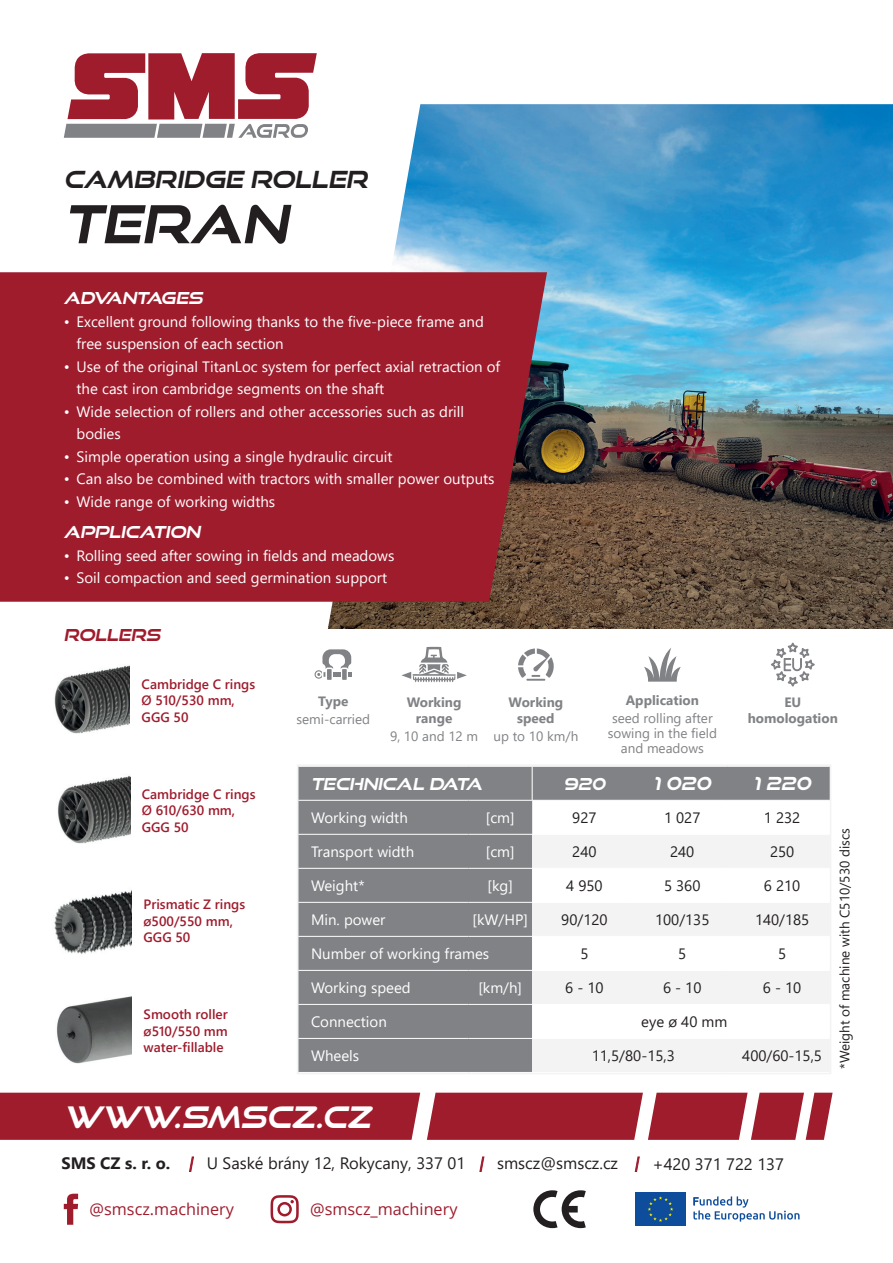
<style>
.page{position:relative;width:893px;height:1263px;background:#fff}
.page>*{position:absolute;margin:0;border:0;box-sizing:border-box;transform-origin:0 0}
.t1{font:italic 700 52.35px "Good Times Rg";color:#231f20}
.t2{font:italic 700 29.7px "Good Times Rg";color:#fff}
.t3{font:italic 700 23.7px "Good Times Rg";color:#231f20}
.t4{font:italic 700 18px "Good Times Rg";color:#fff}
.t5{font:16.5px "Segoe UI";color:#231f20}
.t6{font:italic 700 16.5px "Good Times Rg";color:#fff}
.t7{font:700 16.5px "Segoe UI";color:#231f20}
.t8{font:italic 700 16.5px "Good Times Rg";color:#9f1c2d}
.t9{font:16.2px "Open Sans";color:#9f1c2d}
.t10{font:15px/22.5px "Segoe UI";color:#fff}
.t11{font:15px "Segoe UI";color:#231f20}
.t12{font:600 13.5px/16.2px "Segoe UI";color:#9f1c2d}
.t13{font:13.5px/15px "Segoe UI";color:#808285;text-align:center}
.t14{font:700 13.5px/16.2px "Segoe UI";color:#808285;text-align:center}
.t15{font:13.5px "Segoe UI";color:#231f20}
</style>
<div class="page">
<img style="left:328px;top:104px;width:565px;height:525px">
<div style="left:0;top:272px;width:547px;height:330px;background:#9f1c2d"></div>
<div style="left:300px;top:767px;width:232px;height:304px;background:#808285"></div>
<div style="left:533px;top:767px;width:295px;height:33px;background:#808285"></div>
<div style="left:532px;top:835px;width:296px;height:236px;background:#f3f3f3"></div>
<svg style="left:532px;top:869px;width:296px;height:169px"></svg>
<hr style="left:298px;top:800px;width:170px;height:1px;background:#fff">
<hr style="left:468px;top:800px;width:64px;height:1px;background:#fff">
<hr style="left:298px;top:834px;width:170px;height:1px;background:#fff">
<hr style="left:468px;top:834px;width:64px;height:1px;background:#fff">
<hr style="left:298px;top:868px;width:170px;height:1px;background:#fff">
<hr style="left:468px;top:868px;width:64px;height:1px;background:#fff">
<hr style="left:532px;top:868px;width:98px;height:1px;background:#fff">
<hr style="left:630px;top:868px;width:98px;height:1px;background:#fff">
<hr style="left:728px;top:868px;width:102px;height:1px;background:#fff">
<hr style="left:298px;top:902px;width:170px;height:1px;background:#fff">
<hr style="left:468px;top:902px;width:64px;height:1px;background:#fff">
<hr style="left:532px;top:902px;width:98px;height:1px;background:#fff">
<hr style="left:630px;top:902px;width:98px;height:1px;background:#fff">
<hr style="left:728px;top:902px;width:102px;height:1px;background:#fff">
<hr style="left:298px;top:936px;width:170px;height:1px;background:#fff">
<hr style="left:468px;top:936px;width:64px;height:1px;background:#fff">
<hr style="left:532px;top:936px;width:98px;height:1px;background:#fff">
<hr style="left:630px;top:936px;width:98px;height:1px;background:#fff">
<hr style="left:728px;top:936px;width:102px;height:1px;background:#fff">
<hr style="left:298px;top:970px;width:170px;height:1px;background:#fff">
<hr style="left:468px;top:970px;width:64px;height:1px;background:#fff">
<hr style="left:532px;top:970px;width:98px;height:1px;background:#fff">
<hr style="left:630px;top:970px;width:98px;height:1px;background:#fff">
<hr style="left:728px;top:970px;width:102px;height:1px;background:#fff">
<hr style="left:298px;top:1004px;width:170px;height:1px;background:#fff">
<hr style="left:468px;top:1004px;width:64px;height:1px;background:#fff">
<hr style="left:532px;top:1004px;width:98px;height:1px;background:#fff">
<hr style="left:630px;top:1004px;width:98px;height:1px;background:#fff">
<hr style="left:728px;top:1004px;width:102px;height:1px;background:#fff">
<hr style="left:298px;top:1038px;width:170px;height:1px;background:#fff">
<hr style="left:468px;top:1038px;width:64px;height:1px;background:#fff">
<hr style="left:532px;top:1038px;width:98px;height:1px;background:#fff">
<hr style="left:630px;top:1038px;width:98px;height:1px;background:#fff">
<hr style="left:728px;top:1038px;width:102px;height:1px;background:#fff">
<div style="left:297px;top:764px;width:534px;height:310px;border:2px solid #f3f3f3"></div>
<svg style="left:64px;top:53px;width:253px;height:85px"></svg>
<svg style="left:427px;top:1093px;width:406px;height:47px;background:#a93544"></svg>
<div style="left:0;top:1093px;width:420px;height:47px;background:#9f1c2d"></div>
<svg style="left:189px;top:1156px;width:5px;height:16px"></svg>
<svg style="left:479px;top:1156px;width:6px;height:16px"></svg>
<svg style="left:634px;top:1156px;width:6px;height:16px"></svg>
<svg style="left:533px;top:1190px;width:53px;height:38px"></svg>
<div style="left:635px;top:1192px;width:51px;height:34px;background:#0d4d9b"></div>
<svg style="left:648px;top:1196px;width:25px;height:26px"></svg>
<svg style="left:693px;top:1196px;width:106px;height:25px"></svg>
<svg style="left:271px;top:1195px;width:28px;height:28px"></svg>
<svg style="left:64px;top:1194px;width:14px;height:31px"></svg>
<svg style="left:518px;top:648px;width:36px;height:33px"></svg>
<svg style="left:644px;top:648px;width:37px;height:34px"></svg>
<svg style="left:771px;top:643px;width:44px;height:43px"></svg>
<svg style="left:315px;top:649px;width:37px;height:30px"></svg>
<img style="left:54px;top:665px;width:76px;height:69px">
<img style="left:57px;top:775px;width:73px;height:69px">
<img style="left:54px;top:890px;width:78px;height:65px">
<img style="left:56px;top:996px;width:76px;height:68px">
<svg style="left:401px;top:647px;width:66px;height:35px"></svg>
<h3 class="t3" style="left:64px;top:164px;width:306px">CAMBRIDGE ROLLER</h3>
<h1 class="t1" style="left:64px;top:192px;width:225px">TERAN</h1>
<p class="t6" style="left:64px;top:288px;width:141px">ADVANTAGES</p>
<p class="t10" style="left:77px;top:310px;width:409px;text-indent:-13px">• Excellent ground following thanks to the five-piece frame and free suspension of each section</p>
<p class="t10" style="left:77px;top:355px;width:425px;text-indent:-13px">• Use of the original TitanLoc system for perfect axial retraction of the cast iron cambridge segments on the shaft</p>
<p class="t10" style="left:77px;top:400px;width:389px;text-indent:-13px">• Wide selection of rollers and other accessories such as drill bodies</p>
<p class="t10" style="left:64px;top:445px;width:330px">• Simple operation using a single hydraulic circuit</p>
<p class="t10" style="left:64px;top:467px;width:432px">• Can also be combined with tractors with smaller power outputs</p>
<p class="t10" style="left:64px;top:490px;width:213px">• Wide range of working widths</p>
<p class="t6" style="left:64px;top:522px;width:138px">APPLICATION</p>
<p class="t10" style="left:64px;top:544px;width:332px">• Rolling seed after sowing in fields and meadows</p>
<p class="t10" style="left:64px;top:566px;width:325px">• Soil compaction and seed germination support</p>
<p class="t8" style="left:64px;top:625px;width:98px">ROLLERS</p>
<p class="t12" style="left:142px;top:676px;width:115px">Cambridge C rings<br>Ø 510/530 mm,<br>GGG 50</p>
<p class="t14" style="left:318px;top:693px;width:32px">Type</p>
<p class="t13" style="left:296px;top:711px;width:75px">semi-carried</p>
<p class="t14" style="left:407px;top:694px;width:56px">Working range</p>
<p class="t13" style="left:390px;top:729px;width:90px">9, 10 and 12 m</p>
<p class="t14" style="left:508px;top:694px;width:56px">Working speed</p>
<p class="t13" style="left:493px;top:729px;width:86px">up to 10 km/h</p>
<p class="t14" style="left:626px;top:692px;width:75px">Application</p>
<p class="t13" style="left:608px;top:710px;width:111px">seed rolling after sowing in the field and meadows</p>
<p class="t14" style="left:748px;top:693px;width:92px">EU homologation</p>
<p class="t12" style="left:142px;top:786px;width:115px">Cambridge C rings<br>Ø 610/630 mm,<br>GGG 50</p>
<p class="t12" style="left:144px;top:896px;width:103px">Prismatic Z rings ø500/550 mm,<br>GGG 50</p>
<p class="t12" style="left:144px;top:1006px;width:86px;text-align:justify">Smooth roller ø510/550 mm water-fillable</p>
<p class="t6" style="left:311px;top:774px;width:173px">TECHNICAL DATA</p>
<p class="t6" style="left:564px;top:774px;width:43px">920</p>
<p class="t4" style="left:653px;top:773px;width:59px">1 020</p>
<p class="t4" style="left:753px;top:773px;width:59px">1 220</p>
<p class="t10" style="left:311px;top:806px;width:98px">Working width</p>
<p class="t10" style="left:486px;top:806px;width:30px">[cm]</p>
<p class="t11" style="left:572px;top:805px;width:26px">927</p>
<p class="t11" style="left:664px;top:805px;width:38px">1 027</p>
<p class="t11" style="left:764px;top:805px;width:38px">1 232</p>
<p class="t10" style="left:311px;top:840px;width:105px">Transport width</p>
<p class="t10" style="left:486px;top:840px;width:30px">[cm]</p>
<p class="t11" style="left:572px;top:839px;width:26px">240</p>
<p class="t11" style="left:670px;top:839px;width:26px">240</p>
<p class="t11" style="left:770px;top:839px;width:26px">250</p>
<p class="t10" style="left:311px;top:874px;width:55px">Weight*</p>
<p class="t10" style="left:488px;top:874px;width:27px">[kg]</p>
<p class="t11" style="left:566px;top:873px;width:38px">4 950</p>
<p class="t11" style="left:664px;top:873px;width:38px">5 360</p>
<p class="t11" style="left:764px;top:873px;width:38px">6 210</p>
<p class="t10" style="left:311px;top:908px;width:76px">Min. power</p>
<p class="t10" style="left:473px;top:908px;width:57px">[kW/HP]</p>
<p class="t11" style="left:561px;top:907px;width:48px">90/120</p>
<p class="t11" style="left:655px;top:907px;width:56px">100/135</p>
<p class="t11" style="left:755px;top:907px;width:56px">140/185</p>
<p class="t10" style="left:311px;top:942px;width:180px">Number of working frames</p>
<p class="t11" style="left:580px;top:941px;width:10px">5</p>
<p class="t11" style="left:678px;top:941px;width:10px">5</p>
<p class="t11" style="left:778px;top:941px;width:10px">5</p>
<p class="t10" style="left:311px;top:976px;width:101px">Working speed</p>
<p class="t10" style="left:478px;top:976px;width:45px">[km/h]</p>
<p class="t11" style="left:565px;top:975px;width:40px">6 - 10</p>
<p class="t11" style="left:663px;top:975px;width:40px">6 - 10</p>
<p class="t11" style="left:763px;top:975px;width:40px">6 - 10</p>
<p class="t10" style="left:311px;top:1010px;width:77px">Connection</p>
<p class="t11" style="left:641px;top:1009px;width:88px">eye ø 40 mm</p>
<p class="t10" style="left:311px;top:1044px;width:50px">Wheels</p>
<p class="t11" style="left:592px;top:1043px;width:85px">11,5/80-15,3</p>
<p class="t11" style="left:742px;top:1043px;width:81px">400/60-15,5</p>
<h2 class="t2" style="left:64px;top:1099px;width:308px">WWW.SMSCZ.CZ</h2>
<p class="t7" style="left:61px;top:1150px;width:110px">SMS CZ s. r. o.</p>
<p class="t5" style="left:207px;top:1150px;width:260px">U Saské brány 12, Rokycany, 337 01</p>
<p class="t5" style="left:497px;top:1150px;width:122px">smscz@smscz.cz</p>
<p class="t5" style="left:652px;top:1151px;width:133px">+420 371 722 137</p>
<p class="t9" style="left:90px;top:1198px;width:146px">@smscz.machinery</p>
<p class="t9" style="left:310px;top:1198px;width:149px">@smscz_machinery</p>
<p class="t15" style="left:834px;top:1069px;width:242px;rotate:-90deg">*Weight of machine with C510/530 discs</p>
</div>
